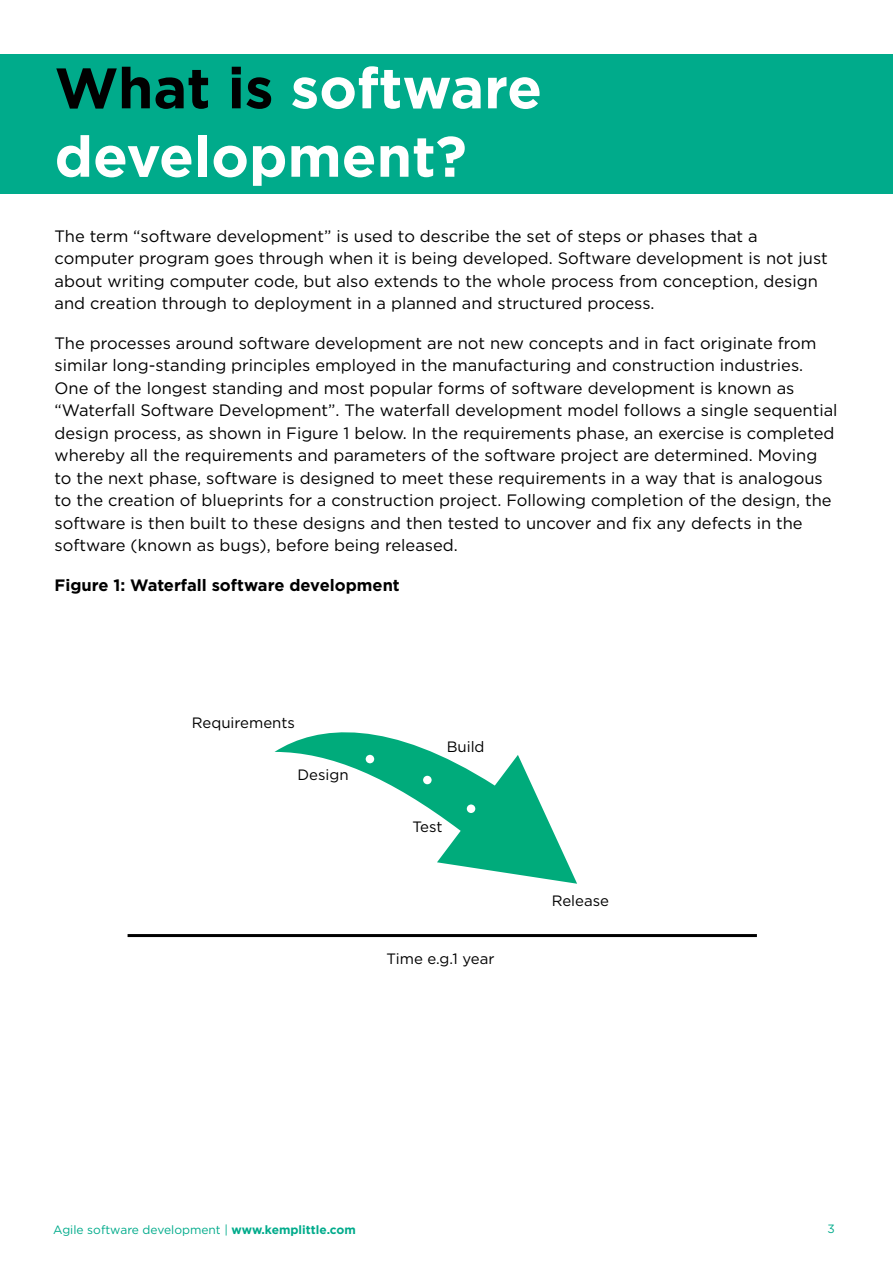
<style>
.page{position:relative;width:893px;height:1263px;background:#fff}
.page>*{position:absolute;margin:0;border:0;box-sizing:border-box;transform-origin:0 0}
.t1{font:700 57px/68.4px "Gotham";color:#fff}
.t2{font:16.5px/22.5px "Gotham";color:#000}
.t3{font:700 16.5px "Gotham";color:#000}
.t4{font:15px "Gotham";color:#000}
.t5{font:12px "Gotham";color:#00ab8b}
.s1{color:#000}
.s2{font-weight:700}
</style>
<div class="page">
<div style="left:0;top:54px;width:893px;height:139px;background:#00ab8b"></div>
<svg style="left:274px;top:732px;width:344px;height:206px"></svg>
<hr style="left:128px;top:934px;width:629px;height:3px;background:#000">
<div style="left:366px;top:755px;width:8px;height:8px;background:#fff;border-radius:50%"></div>
<div style="left:423px;top:776px;width:9px;height:8px;background:#fff;border-radius:50%"></div>
<div style="left:467px;top:804px;width:8px;height:9px;background:#fff;border-radius:50%"></div>
<h1 class="t1" style="left:55px;top:54px;width:489px"><span class="s1">What is</span> software development?</h1>
<p class="t2" style="left:55px;top:224px;width:775px">The term “software development” is used to describe the set of steps or phases that a computer program goes through when it is being developed. Software development is not just about writing computer code, but also extends to the whole process from conception, design and creation through to deployment in a planned and structured process.</p>
<p class="t2" style="left:55px;top:331px;width:784px">The processes around software development are not new concepts and in fact originate from similar long-standing principles employed in the manufacturing and construction industries.<br>One of the longest standing and most popular forms of software development is known as “Waterfall Software Development”. The waterfall development model follows a single sequential design process, as shown in Figure 1 below. In the requirements phase, an exercise is completed whereby all the requirements and parameters of the software project are determined. Moving to the next phase, software is designed to meet these requirements in a way that is analogous to the creation of blueprints for a construction project. Following completion of the design, the software is then built to these designs and then tested to uncover and fix any defects in the software (known as bugs), before being released.</p>
<p class="t3" style="left:55px;top:574px;width:347px">Figure 1: Waterfall software development</p>
<p class="t4" style="left:192px;top:713px;width:105px">Requirements</p>
<p class="t4" style="left:298px;top:765px;width:53px">Design</p>
<p class="t4" style="left:447px;top:737px;width:39px">Build</p>
<p class="t4" style="left:412px;top:817px;width:32px">Test</p>
<p class="t4" style="left:387px;top:948px;width:109px">Time e.g.1 year</p>
<p class="t4" style="left:552px;top:891px;width:59px">Release</p>
<p class="t5" style="left:53px;top:1222px;width:304px">Agile software development | <span class="s2">www.kemplittle.com</span></p>
<p class="t5" style="left:827px;top:1221px;width:9px">3</p>
</div>
